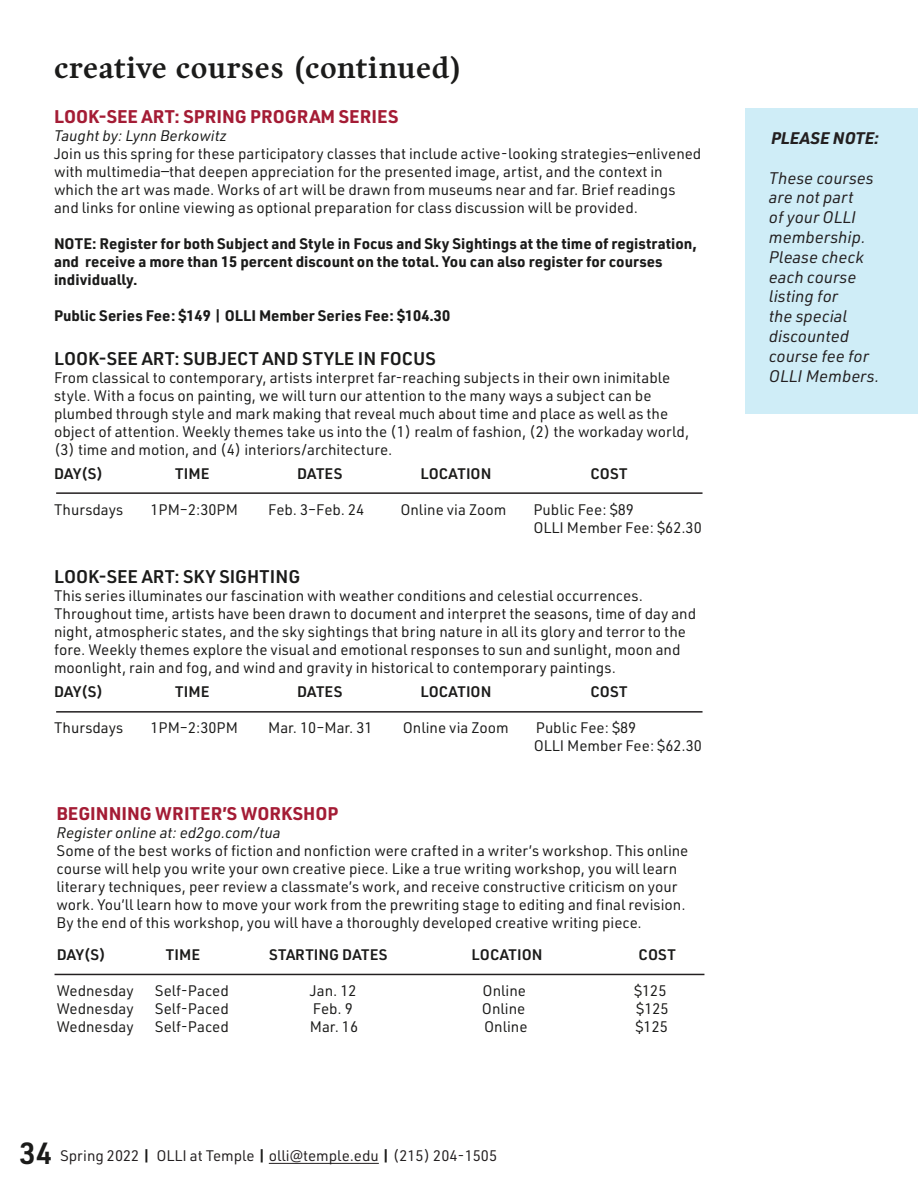
<style>
.page{position:relative;width:918px;height:1188px;background:#fff}
.page>*{position:absolute;margin:0;border:0;box-sizing:border-box;transform-origin:0 0}
.t1{font:700 30px "Harfang";letter-spacing:.025em;color:#1b1b1a}
.t2{font:600 18px "URWDIN";color:#1b1b1a}
.Course_Title{font:700 18px "URWDIN";color:#a41c35}
.Body{font:italic 16.5px/19.8px "URWDIN";color:#231f20}
.Body-2{font:italic 700 16.5px "URWDIN";color:#231f20}
.Course_Description{font:15px/18px "URWDIN";color:#1b1b1a}
.t3{font:700 15px/18px "URWDIN";color:#1b1b1a}
.Course_Description-2{font:600 15px "URWDIN";letter-spacing:.01em;color:#1b1b1a}
.t4{font:15px "URWDIN";color:#231f20}
.Course_Description-3{font:italic 15px "URWDIN";color:#1b1b1a}
.s1{font-weight:600;font-size:30px;color:#1b1b1a}
.s2{font-weight:700;color:#1b1b1a}
</style>
<div class="page">
<hr style="left:56px;top:492px;width:647px;height:2px;background:#231f20">
<hr style="left:56px;top:711px;width:647px;height:2px;background:#231f20">
<hr style="left:55px;top:974px;width:649px;height:1px;background:#231f20">
<div style="left:745px;top:108px;width:173px;height:305px;background:#cfedf7"></div>
<hr style="left:269px;top:1163px;width:110px;height:1px;background:#231f20">
<p class="t1" style="left:55px;top:50px;width:408px">creative courses (continued)</p>
<p class="Course_Title" style="left:54px;top:104px;width:346px">LOOK-SEE ART: SPRING PROGRAM SERIES</p>
<p class="Course_Description-3" style="left:54px;top:125px;width:175px">Taught by: Lynn Berkowitz</p>
<p class="Course_Description" style="left:54px;top:144px;width:649px">Join us this spring for these participatory classes that include active-looking strategies—enlivened with multimedia—that deepen appreciation for the presented image, artist, and the context in which the art was made. Works of art will be drawn from museums near and far. Brief readings and links for online viewing as optional preparation for class discussion will be provided.</p>
<p class="t3" style="left:54px;top:234px;width:644px">NOTE: Register for both Subject and Style in Focus and Sky Sightings at the time of registration, and receive a more than 15 percent discount on the total. You can also register for courses individually.</p>
<p class="t3" style="left:54px;top:306px;width:398px">Public Series Fee: $149 | OLLI Member Series Fee: $104.30</p>
<p class="t2" style="left:54px;top:346px;width:383px">LOOK-SEE ART: SUBJECT AND STYLE IN FOCUS</p>
<p class="Course_Description" style="left:54px;top:368px;width:637px">From classical to contemporary, artists interpret far-reaching subjects in their own inimitable style. With a focus on painting, we will turn our attention to the many ways a subject can be plumbed through style and mark making that reveal much about time and place as well as the object of attention. Weekly themes take us into the (1) realm of fashion, (2) the workaday world, (3) time and motion, and (4) interiors/architecture.</p>
<p class="Course_Description-2" style="left:54px;top:463px;width:51px">DAY(S)</p>
<p class="Course_Description-2" style="left:175px;top:463px;width:36px">TIME</p>
<p class="Course_Description-2" style="left:297px;top:463px;width:47px">DATES</p>
<p class="Course_Description-2" style="left:420px;top:463px;width:72px">LOCATION</p>
<p class="Course_Description-2" style="left:590px;top:463px;width:39px">COST</p>
<p class="Course_Description" style="left:54px;top:500px;width:71px">Thursdays</p>
<p class="Course_Description" style="left:150px;top:500px;width:89px">1PM‒2:30PM</p>
<p class="Course_Description" style="left:268px;top:500px;width:98px">Feb. 3‒Feb. 24</p>
<p class="Course_Description" style="left:400px;top:500px;width:108px">Online via Zoom</p>
<p class="Course_Description" style="left:534px;top:500px;width:102px">Public Fee: $89</p>
<p class="Course_Description" style="left:533px;top:518px;width:170px">OLLI Member Fee: $62.30</p>
<p class="t2" style="left:54px;top:565px;width:248px">LOOK-SEE ART: SKY SIGHTING</p>
<p class="Course_Description" style="left:54px;top:587px;width:644px">This series illuminates our fascination with weather conditions and celestial occurrences.<br>Throughout time, artists have been drawn to document and interpret the seasons, time of day and night, atmospheric states, and the sky sightings that bring nature in all its glory and terror to the fore. Weekly themes explore the visual and emotional responses to sun and sunlight, moon and moonlight, rain and fog, and wind and gravity in historical to contemporary paintings.</p>
<p class="Course_Description-2" style="left:54px;top:682px;width:51px">DAY(S)</p>
<p class="Course_Description-2" style="left:175px;top:682px;width:36px">TIME</p>
<p class="Course_Description-2" style="left:297px;top:682px;width:47px">DATES</p>
<p class="Course_Description-2" style="left:420px;top:682px;width:72px">LOCATION</p>
<p class="Course_Description-2" style="left:590px;top:682px;width:39px">COST</p>
<p class="Course_Description" style="left:54px;top:719px;width:71px">Thursdays</p>
<p class="Course_Description" style="left:150px;top:719px;width:89px">1PM‒2:30PM</p>
<p class="Course_Description" style="left:268px;top:719px;width:106px">Mar. 10‒Mar. 31</p>
<p class="Course_Description" style="left:403px;top:719px;width:108px">Online via Zoom</p>
<p class="Course_Description" style="left:536px;top:719px;width:102px">Public Fee: $89</p>
<p class="Course_Description" style="left:534px;top:737px;width:170px">OLLI Member Fee: $62.30</p>
<p class="Course_Title" style="left:56px;top:802px;width:283px">BEGINNING WRITER’S WORKSHOP</p>
<p class="Course_Description-3" style="left:56px;top:823px;width:226px">Register online at: ed2go.com/tua</p>
<p class="Course_Description" style="left:56px;top:842px;width:634px">Some of the best works of fiction and nonfiction were crafted in a writer’s workshop. This online course will help you write your own creative piece. Like a true writing workshop, you will learn literary techniques, peer review a classmate’s work, and receive constructive criticism on your work. You’ll learn how to move your work from the prewriting stage to editing and final revision.<br>By the end of this workshop, you will have a thoroughly developed creative writing piece.</p>
<p class="Course_Description-2" style="left:57px;top:945px;width:51px">DAY(S)</p>
<p class="Course_Description-2" style="left:166px;top:945px;width:36px">TIME</p>
<p class="Course_Description-2" style="left:269px;top:945px;width:120px">STARTING DATES</p>
<p class="Course_Description-2" style="left:472px;top:945px;width:72px">LOCATION</p>
<p class="Course_Description-2" style="left:639px;top:945px;width:39px">COST</p>
<p class="Course_Description" style="left:57px;top:982px;width:79px">Wednesday</p>
<p class="Course_Description" style="left:155px;top:982px;width:76px">Self-Paced</p>
<p class="Course_Description" style="left:310px;top:982px;width:48px">Jan. 12</p>
<p class="Course_Description" style="left:483px;top:982px;width:45px">Online</p>
<p class="Course_Description" style="left:634px;top:982px;width:34px">$125</p>
<p class="Course_Description" style="left:57px;top:1000px;width:79px">Wednesday</p>
<p class="Course_Description" style="left:155px;top:1000px;width:76px">Self-Paced</p>
<p class="Course_Description" style="left:313px;top:1000px;width:42px">Feb. 9</p>
<p class="Course_Description" style="left:482px;top:1000px;width:45px">Online</p>
<p class="Course_Description" style="left:636px;top:1000px;width:34px">$125</p>
<p class="Course_Description" style="left:57px;top:1018px;width:79px">Wednesday</p>
<p class="Course_Description" style="left:155px;top:1018px;width:76px">Self-Paced</p>
<p class="Course_Description" style="left:310px;top:1018px;width:50px">Mar. 16</p>
<p class="Course_Description" style="left:484px;top:1018px;width:45px">Online</p>
<p class="Course_Description" style="left:636px;top:1018px;width:34px">$125</p>
<p class="t4" style="left:20px;top:1146px;width:479px"><span class="s1">34</span> Spring 2022 <span class="s2">|</span> OLLI at Temple <span class="s2">|</span> olli@temple.edu <span class="s2">|</span> (215) 204-1505</p>
<p class="Body-2" style="left:771px;top:127px;width:110px">PLEASE NOTE:</p>
<p class="Body" style="left:769px;top:167px;width:112px">These courses are not part<br>of your OLLI membership.<br>Please check each course listing for<br>the special discounted course fee for<br>OLLI Members.</p>
</div>
